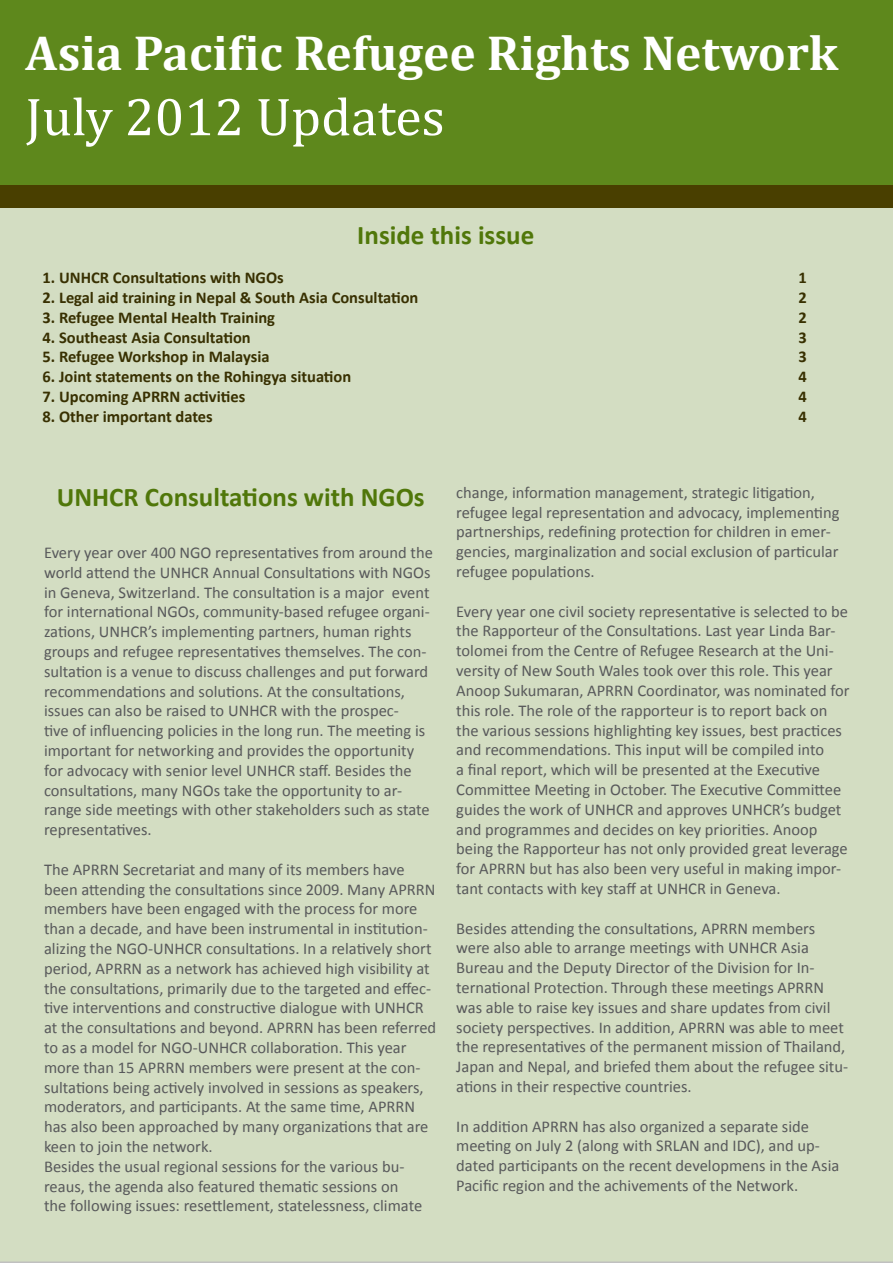
<style>
.page{position:relative;width:893px;height:1263px;background:#fff}
.page>*{position:absolute;margin:0;border:0;box-sizing:border-box;transform-origin:0 0}
.t1{font:54px "Cambria";color:#fff}
.t2{font:700 49.5px "Cambria";color:#fff}
.t3{font:700 27px "Calibri";color:#50770a}
.t4{font:16.5px/19.8px "Calibri";color:#58595b}
.t5{font:700 16.5px "Calibri";color:#383001}
</style>
<div class="page">
<div style="left:0;top:207px;width:893px;height:1056px;background:#d3ddc2"></div>
<div style="left:0;top:0;width:893px;height:185px;background:#5e881c"></div>
<div style="left:0;top:185px;width:893px;height:22px;background:#493f00"></div>
<h2 class="t2" style="left:26px;top:19px;width:814px">Asia Pacific Refugee Rights Network</h2>
<h1 class="t1" style="left:26px;top:85px;width:421px">July 2012 Updates</h1>
<h3 class="t3" style="left:357px;top:217px;width:178px">Inside this issue</h3>
<p class="t5" style="left:43px;top:267px;width:243px">1. UNHCR Consultations with NGOs</p>
<p class="t5" style="left:799px;top:267px;width:10px">1</p>
<p class="t5" style="left:43px;top:287px;width:377px">2. Legal aid training in Nepal &amp; South Asia Consultation</p>
<p class="t5" style="left:799px;top:287px;width:10px">2</p>
<p class="t5" style="left:43px;top:307px;width:234px">3. Refugee Mental Health Training</p>
<p class="t5" style="left:799px;top:307px;width:10px">2</p>
<p class="t5" style="left:43px;top:326px;width:210px">4. Southeast Asia Consultation</p>
<p class="t5" style="left:799px;top:326px;width:10px">3</p>
<p class="t5" style="left:43px;top:346px;width:229px">5. Refugee Workshop in Malaysia</p>
<p class="t5" style="left:799px;top:346px;width:10px">3</p>
<p class="t5" style="left:43px;top:366px;width:310px">6. Joint statements on the Rohingya situation</p>
<p class="t5" style="left:799px;top:366px;width:10px">4</p>
<p class="t5" style="left:43px;top:386px;width:204px">7. Upcoming APRRN activities</p>
<p class="t5" style="left:799px;top:386px;width:10px">4</p>
<p class="t5" style="left:43px;top:406px;width:172px">8. Other important dates</p>
<p class="t5" style="left:799px;top:406px;width:10px">4</p>
<h3 class="t3" style="left:57px;top:479px;width:369px">UNHCR Consultations with NGOs</h3>
<p class="t4" style="left:44px;top:543px;width:390px">Every year over 400 NGO representatives from around the world attend the UNHCR Annual Consultations with NGOs in Geneva, Switzerland. The consultation is a major event for international NGOs, community-based refugee organi&shy;zations, UNHCR’s implementing partners, human rights groups and refugee representatives themselves. The con&shy;sultation is a venue to discuss challenges and put forward recommendations and solutions. At the consultations, issues can also be raised to UNHCR with the prospec-<br>tive of influencing policies in the long run. The meeting is important for networking and provides the opportunity for advocacy with senior level UNHCR staff. Besides the consultations, many NGOs take the opportunity to ar&shy;range side meetings with other stakeholders such as state representatives.</p>
<p class="t4" style="left:44px;top:859px;width:394px">The APRRN Secretariat and many of its members have been attending the consultations since 2009. Many APRRN members have been engaged with the process for more than a decade, and have been instrumental in institution&shy;alizing the NGO-UNHCR consultations. In a relatively short period, APRRN as a network has achieved high visibility at the consultations, primarily due to the targeted and effec&shy;tive interventions and constructive dialogue with UNHCR at the consultations and beyond. APRRN has been referred to as a model for NGO-UNHCR collaboration. This year more than 15 APRRN members were present at the con&shy;sultations being actively involved in sessions as speakers, moderators, and participants. At the same time, APRRN has also been approached by many organizations that are keen to join the network.<br>Besides the usual regional sessions for the various bu&shy;reaus, the agenda also featured thematic sessions on<br>the following issues: resettlement, statelessness, climate</p>
<p class="t4" style="left:456px;top:482px;width:385px">change, information management, strategic litigation, refugee legal representation and advocacy, implementing partnerships, redefining protection for children in emer&shy;gencies, marginalization and social exclusion of particular refugee populations.</p>
<p class="t4" style="left:456px;top:601px;width:395px">Every year one civil society representative is selected to be the Rapporteur of the Consultations. Last year Linda Bar&shy;tolomei from the Centre of Refugee Research at the Uni&shy;versity of New South Wales took over this role. This year Anoop Sukumaran, APRRN Coordinator, was nominated for this role. The role of the rapporteur is to report back on the various sessions highlighting key issues, best practices and recommendations. This input will be compiled into<br>a final report, which will be presented at the Executive Committee Meeting in October. The Executive Committee guides the work of UNHCR and approves UNHCR’s budget and programmes and decides on key priorities. Anoop being the Rapporteur has not only provided great leverage for APRRN but has also been very useful in making impor&shy;tant contacts with key staff at UNHCR in Geneva.</p>
<p class="t4" style="left:456px;top:918px;width:393px">Besides attending the consultations, APRRN members were also able to arrange meetings with UNHCR Asia Bureau and the Deputy Director of the Division for In&shy;ternational Protection. Through these meetings APRRN was able to raise key issues and share updates from civil society perspectives. In addition, APRRN was able to meet the representatives of the permanent mission of Thailand, Japan and Nepal, and briefed them about the refugee situ&shy;ations in their respective countries.</p>
<p class="t4" style="left:456px;top:1116px;width:385px">In addition APRRN has also organized a separate side meeting on July 2 (along with SRLAN and IDC), and up&shy;dated participants on the recent developmens in the Asia Pacific region and the achivements of the Network.</p>
</div>
